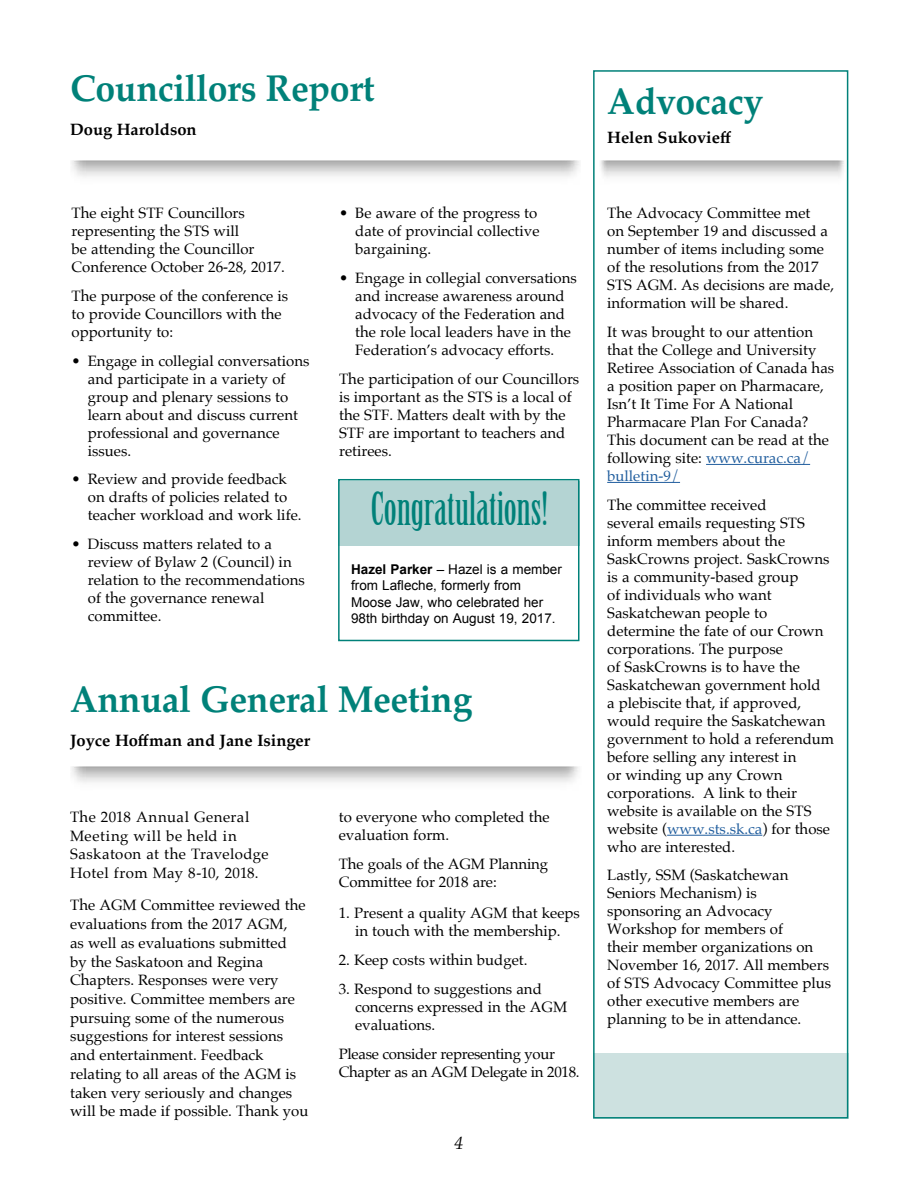
<style>
.page{position:relative;width:918px;height:1188px;background:#fff}
.page>*{position:absolute;margin:0;border:0;box-sizing:border-box;transform-origin:0 0}
.t1{font:45px "Birch";color:#008179}
.t2{font:700 37.5px "Palatino";letter-spacing:-.01em;color:#008179;scale:.95 1}
.t3{font:italic 18px "Palatino";color:#000}
.t4{font:700 16.5px "Palatino";color:#000}
.t5{font:15px/18px "Palatino";color:#000}
.t6{font:15px/18.8px "Palatino";letter-spacing:.025em;color:#000}
.t7{font:15px/18px "Palatino";letter-spacing:-.02em;color:#000}
.t8{font:13.5px/16.5px "Arial";color:#000}
.s1{font-weight:700}
.s2{color:#215e9e}
</style>
<div class="page">
<div style="left:593px;top:1053px;width:255px;height:66px;background:#cde1e0"></div>
<div style="left:593px;top:70px;width:255px;height:1049px;border:2px solid #008179"></div>
<img style="left:600px;top:160px;width:244px;height:17px">
<hr style="left:706px;top:464px;width:104px;height:1px;background:#215e9e">
<hr style="left:607px;top:482px;width:73px;height:1px;background:#215e9e">
<hr style="left:667px;top:835px;width:95px;height:1px;background:#215e9e">
<div style="left:338px;top:481px;width:241px;height:65px;background:#b4d4d3"></div>
<div style="left:338px;top:479px;width:241px;height:162px;border:2px solid #008179"></div>
<h2 class="t2" style="left:70px;top:56px;width:322px">Councillors Report</h2>
<p class="t4" style="left:70px;top:116px;width:128px">Doug Haroldson</p>
<p class="t5" style="left:72px;top:204px;width:215px">The eight STF Councillors representing the STS will<br>be attending the Councillor<br>Conference October 26-28, 2017.</p>
<p class="t5" style="left:72px;top:287px;width:218px">The purpose of the conference is to provide Councillors with the opportunity to:</p>
<p class="t5" style="left:88px;top:352px;width:223px;text-indent:-16px">• Engage in collegial conversations and participate in a variety of group and plenary sessions to learn about and discuss current professional and governance issues.</p>
<p class="t5" style="left:88px;top:470px;width:215px;text-indent:-16px">• Review and provide feedback on drafts of policies related to teacher workload and work life.</p>
<p class="t5" style="left:88px;top:535px;width:218px;text-indent:-16px">• Discuss matters related to a review of Bylaw 2 (Council) in relation to the recommendations of the governance renewal committee.</p>
<p class="t5" style="left:355px;top:204px;width:186px;text-indent:-16px">• Be aware of the progress to date of provincial collective bargaining.</p>
<p class="t5" style="left:355px;top:269px;width:223px;text-indent:-16px">• Engage in collegial conversations and increase awareness around advocacy of the Federation and the role local leaders have in the<br>Federation’s advocacy efforts.</p>
<p class="t5" style="left:339px;top:370px;width:242px">The participation of our Councillors is important as the STS is a local of the STF. Matters dealt with by the<br>STF are important to teachers and retirees.</p>
<h1 class="t1" style="left:371px;top:485px;width:179px">Congratulations!</h1>
<p class="t8" style="left:351px;top:561px;width:212px"><span class="s1">Hazel Parker</span> – Hazel is a member from Lafleche, formerly from<br>Moose Jaw, who celebrated her<br>98th birthday on August 19, 2017.</p>
<h2 class="t2" style="left:70px;top:667px;width:425px">Annual General Meeting</h2>
<p class="t4" style="left:70px;top:726px;width:242px">Joyce Hoffman and Jane Isinger</p>
<p class="t6" style="left:70px;top:807px;width:200px">The 2018 Annual General<br>Meeting will be held in<br>Saskatoon at the Travelodge<br>Hotel from May 8-10, 2018.</p>
<p class="t5" style="left:70px;top:896px;width:240px;line-height:18.8px">The AGM Committee reviewed the evaluations from the 2017 AGM,<br>as well as evaluations submitted<br>by the Saskatoon and Regina<br>Chapters. Responses were very positive. Committee members are pursuing some of the numerous suggestions for interest sessions and entertainment. Feedback relating to all areas of the AGM is taken very seriously and changes will be made if possible. Thank you</p>
<p class="t5" style="left:339px;top:808px;width:212px">to everyone who completed the evaluation form.</p>
<p class="t5" style="left:339px;top:855px;width:211px">The goals of the AGM Planning<br>Committee for 2018 are:</p>
<p class="t5" style="left:339px;top:904px;width:243px;text-align:center">1. Present a quality AGM that keeps in touch with the membership.</p>
<p class="t5" style="left:339px;top:951px;width:190px">2. Keep costs within budget.</p>
<p class="t5" style="left:355px;top:980px;width:214px;text-indent:-16px">3. Respond to suggestions and concerns expressed in the AGM evaluations.</p>
<p class="t7" style="left:339px;top:1045px;width:242px">Please consider representing your<br>Chapter as an AGM Delegate in 2018.</p>
<p class="t3" style="left:454px;top:1128px;width:10px">4</p>
<h2 class="t2" style="left:607px;top:70px;width:166px">Advocacy</h2>
<p class="t4" style="left:607px;top:123px;width:125px">Helen Sukovieff</p>
<p class="t5" style="left:607px;top:204px;width:229px">The Advocacy Committee met<br>on September 19 and discussed a number of items including some of the resolutions from the 2017<br>STS AGM. As decisions are made, information will be shared.</p>
<p class="t5" style="left:607px;top:323px;width:229px">It was brought to our attention that the College and University<br>Retiree Association of Canada has a position paper on Pharmacare,<br>Isn’t It Time For A National<br>Pharmacare Plan For Canada?<br>This document can be read at the following site: <span class="s2">www.curac.ca/ bulletin-9/</span></p>
<p class="t5" style="left:607px;top:496px;width:229px">The committee received<br>several emails requesting STS inform members about the<br>SaskCrowns project. SaskCrowns is a community-based group<br>of individuals who want<br>Saskatchewan people to determine the fate of our Crown corporations. The purpose<br>of SaskCrowns is to have the<br>Saskatchewan government hold<br>a plebiscite that, if approved, would require the Saskatchewan government to hold a referendum before selling any interest in<br>or winding up any Crown corporations. A link to their website is available on the STS website (<span class="s2">www.sts.sk.ca</span>) for those who are interested.</p>
<p class="t5" style="left:607px;top:866px;width:225px">Lastly, SSM (Saskatchewan<br>Seniors Mechanism) is sponsoring an Advocacy<br>Workshop for members of<br>their member organizations on<br>November 16, 2017. All members of STS Advocacy Committee plus other executive members are planning to be in attendance.</p>
</div>
